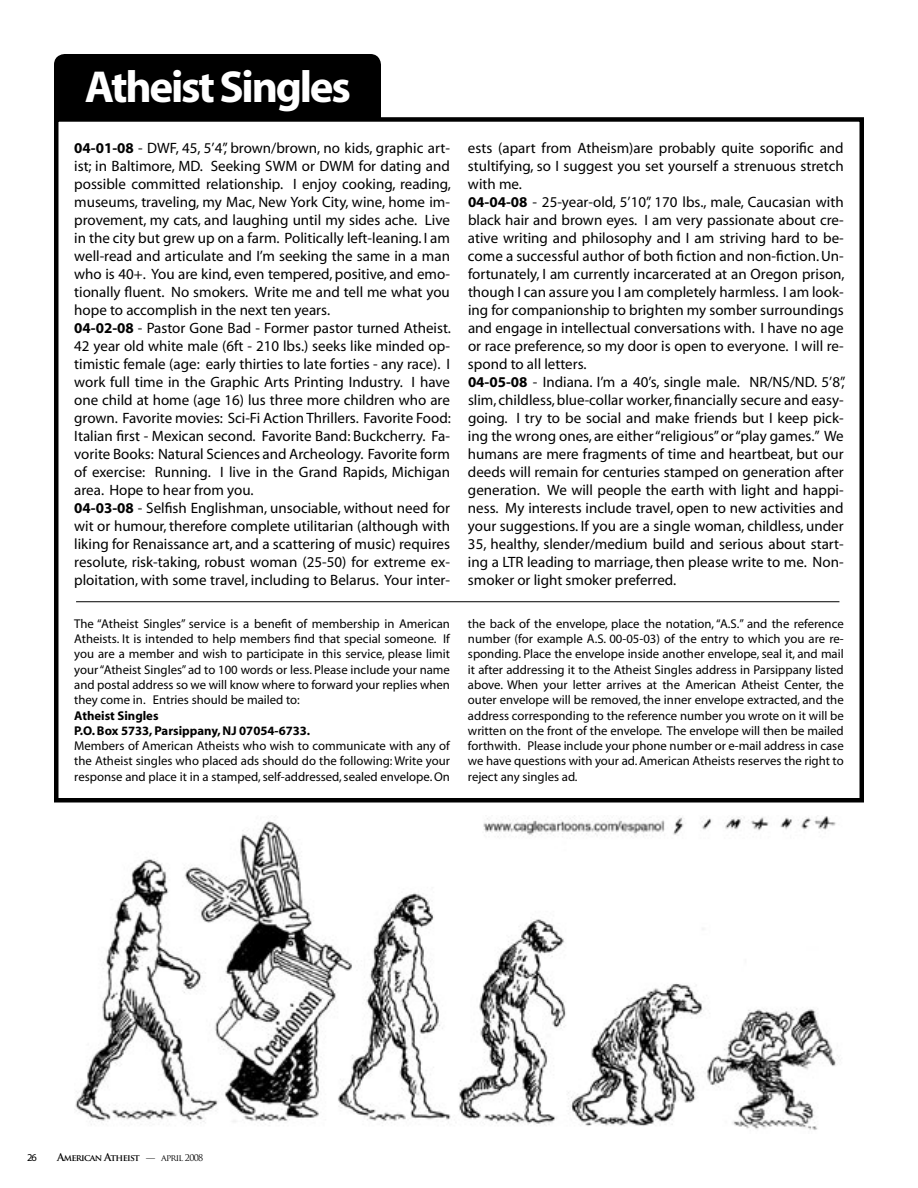
<style>
.page{position:relative;width:918px;height:1188px;background:#fff}
.page>*{position:absolute;margin:0;border:0;box-sizing:border-box;transform-origin:0 0}
.t1{font:700 45px "Myriad";letter-spacing:-.05em;color:#fff}
.t2{font:15px/18px "Myriad";color:#000}
.t3{font:12.75px/15.3px "Myriad";color:#000;text-align:justify}
.t4{font:700 12.75px/15.3px "Myriad";color:#000}
.t5{font:10.5px "Myriad";color:#000}
.t6{font:700 9px "Trajan Pro";letter-spacing:-.075em;color:#000}
.s1{font-weight:700}
.s2{font-size:10.5px}
.s3{font-weight:400}
</style>
<div class="page">
<div style="left:54px;top:54px;width:327px;height:63px;background:#000"></div>
<div style="left:54px;top:117px;width:810px;height:686px;border:4px solid #000"></div>
<hr style="left:76px;top:601px;width:763px;height:1px;background:#000">
<img style="left:75px;top:815px;width:763px;height:315px">
<h1 class="t1" style="left:85px;top:64px;width:268px">Atheist Singles</h1>
<p class="t2" style="left:74px;top:140px;width:378px"><span class="s1">04-01-08</span> - DWF, 45, 5’4”, brown/brown, no kids, graphic art&shy;ist; in Baltimore, MD. Seeking SWM or DWM for dating and possible committed relationship. I enjoy cooking, reading, museums, traveling, my Mac, New York City, wine, home im&shy;provement, my cats, and laughing until my sides ache. Live in the city but grew up on a farm. Politically left-leaning. I am well-read and articulate and I’m seeking the same in a man who is 40+. You are kind, even tempered, positive, and emo&shy;tionally fluent. No smokers. Write me and tell me what you hope to accomplish in the next ten years.<br><span class="s1">04-02-08</span> - Pastor Gone Bad - Former pastor turned Atheist.<br>42 year old white male (6ft - 210 lbs.) seeks like minded op&shy;timistic female (age: early thirties to late forties - any race). I work full time in the Graphic Arts Printing Industry. I have one child at home (age 16) lus three more children who are grown. Favorite movies: Sci-Fi Action Thrillers. Favorite Food:<br>Italian first - Mexican second. Favorite Band: Buckcherry. Fa&shy;vorite Books: Natural Sciences and Archeology. Favorite form of exercise: Running. I live in the Grand Rapids, Michigan area. Hope to hear from you.<br><span class="s1">04-03-08</span> - Selfish Englishman, unsociable, without need for wit or humour, therefore complete utilitarian (although with liking for Renaissance art, and a scattering of music) requires resolute, risk-taking, robust woman (25-50) for extreme ex&shy;ploitation, with some travel, including to Belarus. Your inter-</p>
<p class="t2" style="left:468px;top:140px;width:379px">ests (apart from Atheism)are probably quite soporific and stultifying, so I suggest you set yourself a strenuous stretch with me.<br><span class="s1">04-04-08</span> - 25-year-old, 5’10”, 170 lbs., male, Caucasian with black hair and brown eyes. I am very passionate about cre&shy;ative writing and philosophy and I am striving hard to be&shy;come a successful author of both fiction and non-fiction. Un&shy;fortunately, I am currently incarcerated at an Oregon prison, though I can assure you I am completely harmless. I am look&shy;ing for companionship to brighten my somber surroundings and engage in intellectual conversations with. I have no age or race preference, so my door is open to everyone. I will re&shy;spond to all letters.<br><span class="s1">04-05-08</span> - Indiana. I’m a 40’s, single male. NR/NS/ND. 5’8”, slim, childless, blue-collar worker, financially secure and easy&shy;going. I try to be social and make friends but I keep pick&shy;ing the wrong ones, are either “religious” or “play games.” We humans are mere fragments of time and heartbeat, but our deeds will remain for centuries stamped on generation after generation. We will people the earth with light and happi&shy;ness. My interests include travel, open to new activities and your suggestions. If you are a single woman, childless, under 35, healthy, slender/medium build and serious about start&shy;ing a LTR leading to marriage, then please write to me. Non&shy;smoker or light smoker preferred.</p>
<p class="t3" style="left:74px;top:616px;width:377px">The “Atheist Singles” service is a benefit of membership in American Atheists. It is intended to help members find that special someone. If you are a member and wish to participate in this service, please limit your “Atheist Singles” ad to 100 words or less. Please include your name and postal address so we will know where to forward your replies when they come in. Entries should be mailed to:</p>
<p class="t4" style="left:74px;top:708px;width:238px">Atheist Singles<br>P.O. Box 5733, Parsippany, NJ 07054-6733.</p>
<p class="t3" style="left:74px;top:739px;width:377px">Members of American Atheists who wish to communicate with any of the Atheist singles who placed ads should do the following: Write your response and place it in a stamped, self-addressed, sealed envelope. On</p>
<p class="t3" style="left:468px;top:616px;width:377px">the back of the envelope, place the notation, “A.S.” and the reference number (for example A.S. 00-05-03) of the entry to which you are re&shy;sponding. Place the envelope inside another envelope, seal it, and mail it after addressing it to the Atheist Singles address in Parsippany listed above. When your letter arrives at the American Atheist Center, the outer envelope will be removed, the inner envelope extracted, and the address corresponding to the reference number you wrote on it will be written on the front of the envelope. The envelope will then be mailed forthwith. Please include your phone number or e-mail address in case we have questions with your ad. American Atheists reserves the right to reject any singles ad.</p>
<p class="t5" style="left:27px;top:1152px;width:11px">26</p>
<p class="t6" style="left:57px;top:1152px;width:148px"><span class="s2">A</span>merican <span class="s2">A</span>theist <span class="s3">— april 2008</span></p>
</div>
